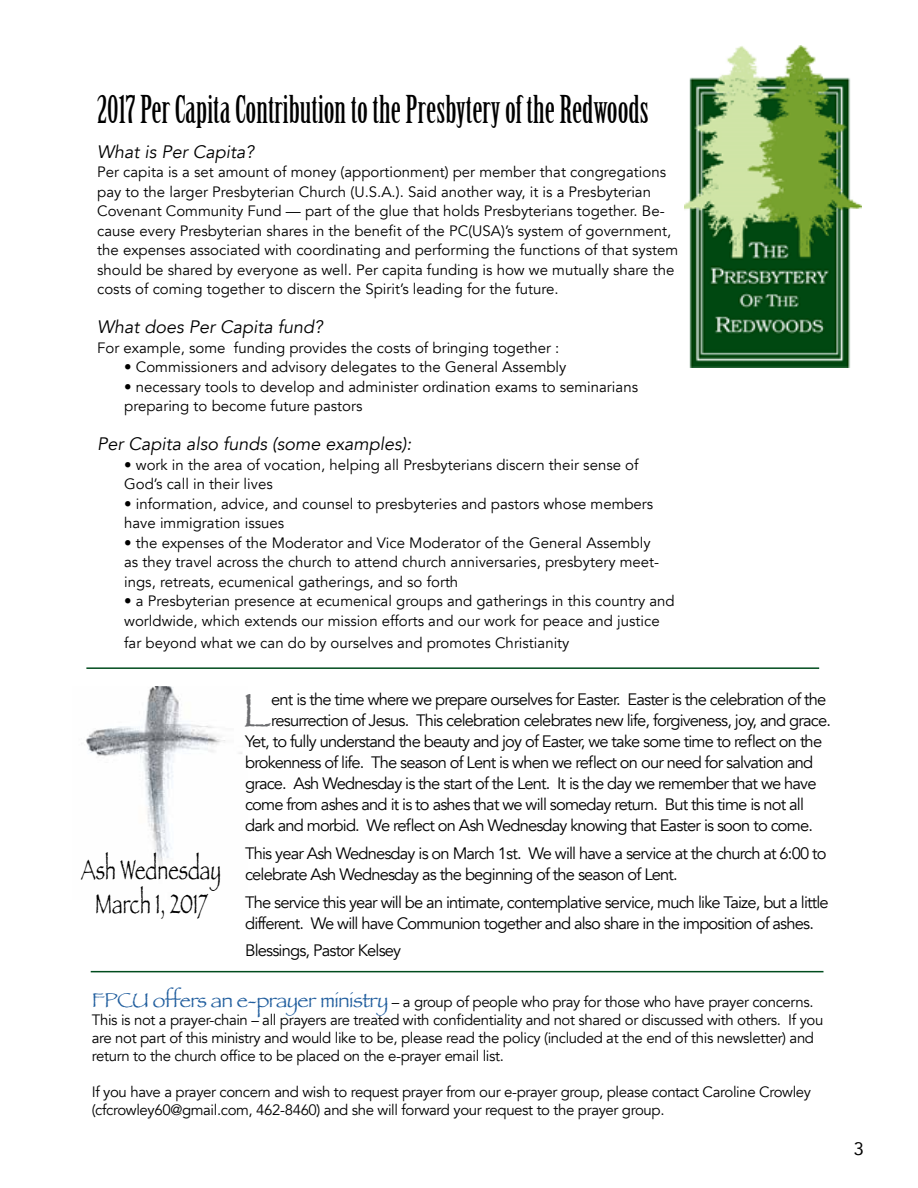
<style>
.page{position:relative;width:918px;height:1188px;background:#fff}
.page>*{position:absolute;margin:0;border:0;box-sizing:border-box;transform-origin:0 0}
.t1{font:48.3px "Papyrus";color:#6b6c6f}
.t2{font:37.5px "Birch Std";color:#000}
.t3{font:condensed 28.5px/34.2px "Papyrus";color:#000;text-align:center}
.t4{font:italic 18px "Avenir";color:#000}
.t5{font:18px "Avenir";color:#000}
.t6{font:16.5px/21px "Avenir";letter-spacing:-.05em;color:#000}
.t7{font:15px/19.5px "Avenir";color:#000}
.t8{font:15px/18px "Avenir";letter-spacing:-.025em;color:#000}
.s1{font-family:"Papyrus";font-size:21px;color:#215e9e}
</style>
<div class="page">
<img style="left:685px;top:45px;width:177px;height:323px">
<hr style="left:86px;top:667px;width:733px;height:2px;background:#004c1d">
<img style="left:86px;top:687px;width:156px;height:181px">
<hr style="left:91px;top:971px;width:732px;height:1px;background:#004c1d">
<h2 class="t2" style="left:97px;top:88px;width:553px">2017 Per Capita Contribution to the Presbytery of the Redwoods</h2>
<p class="t4" style="left:97px;top:141px;width:158px">What is Per Capita?</p>
<p class="t7" style="left:97px;top:162px;width:583px">Per capita is a set amount of money (apportionment) per member that congregations pay to the larger Presbyterian Church (U.S.A.). Said another way, it is a Presbyterian Covenant Community Fund — part of the glue that holds Presbyterians together. Be&shy;cause every Presbyterian shares in the benefit of the PC(USA)’s system of government, the expenses associated with coordinating and performing the functions of that system should be shared by everyone as well. Per capita funding is how we mutually share the costs of coming together to discern the Spirit’s leading for the future.</p>
<p class="t4" style="left:97px;top:316px;width:227px">What does Per Capita fund?</p>
<p class="t7" style="left:97px;top:338px;width:464px">For example, some funding provides the costs of bringing together :</p>
<p class="t7" style="left:124px;top:357px;width:444px">• Commissioners and advisory delegates to the General Assembly</p>
<p class="t7" style="left:124px;top:377px;width:515px">• necessary tools to develop and administer ordination exams to seminarians preparing to become future pastors</p>
<p class="t4" style="left:97px;top:433px;width:316px">Per Capita also funds (some examples):</p>
<p class="t7" style="left:124px;top:455px;width:516px">• work in the area of vocation, helping all Presbyterians discern their sense of<br>God’s call in their lives</p>
<p class="t7" style="left:124px;top:494px;width:531px">• information, advice, and counsel to presbyteries and pastors whose members have immigration issues</p>
<p class="t7" style="left:124px;top:533px;width:536px">• the expenses of the Moderator and Vice Moderator of the General Assembly as they travel across the church to attend church anniversaries, presbytery meet&shy;ings, retreats, ecumenical gatherings, and so forth</p>
<p class="t7" style="left:124px;top:591px;width:552px">• a Presbyterian presence at ecumenical groups and gatherings in this country and worldwide, which extends our mission efforts and our work for peace and justice</p>
<p class="t7" style="left:124px;top:633px;width:447px">far beyond what we can do by ourselves and promotes Christianity</p>
<h1 class="t1" style="left:242px;top:681px;width:31px">L</h1>
<p class="t6" style="left:271px;top:689px;width:557px">ent is the time where we prepare ourselves for Easter. Easter is the celebration of the</p>
<p class="t6" style="left:271px;top:710px;width:561px">resurrection of Jesus. This celebration celebrates new life, forgiveness, joy, and grace.</p>
<p class="t6" style="left:245px;top:731px;width:579px">Yet, to fully understand the beauty and joy of Easter, we take some time to reflect on the</p>
<p class="t6" style="left:245px;top:752px;width:570px">brokenness of life. The season of Lent is when we reflect on our need for salvation and</p>
<p class="t6" style="left:245px;top:773px;width:573px">grace. Ash Wednesday is the start of the Lent. It is the day we remember that we have</p>
<p class="t6" style="left:245px;top:794px;width:560px">come from ashes and it is to ashes that we will someday return. But this time is not all</p>
<p class="t6" style="left:245px;top:815px;width:569px">dark and morbid. We reflect on Ash Wednesday knowing that Easter is soon to come.</p>
<p class="t6" style="left:245px;top:843px;width:583px">This year Ash Wednesday is on March 1st. We will have a service at the church at 6:00 to celebrate Ash Wednesday as the beginning of the season of Lent.</p>
<p class="t6" style="left:245px;top:892px;width:585px">The service this year will be an intimate, contemplative service, much like Taize, but a little different. We will have Communion together and also share in the imposition of ashes.</p>
<p class="t6" style="left:245px;top:940px;width:158px">Blessings, Pastor Kelsey</p>
<p class="t8" style="left:92px;top:993px;width:733px"><span class="s1">FPCU offers an e-prayer ministry</span> – a group of people who pray for those who have prayer concerns.<br>This is not a prayer-chain – all prayers are treated with confidentiality and not shared or discussed with others. If you are not part of this ministry and would like to be, please read the policy (included at the end of this newsletter) and return to the church office to be placed on the e-prayer email list.</p>
<p class="t8" style="left:92px;top:1083px;width:721px">If you have a prayer concern and wish to request prayer from our e-prayer group, please contact Caroline Crowley (cfcrowley60@gmail.com, 462-8460) and she will forward your request to the prayer group.</p>
<h3 class="t3" style="left:81px;top:852px;width:141px">Ash Wednesday<br>March 1, 2017</h3>
<p class="t5" style="left:854px;top:1134px;width:12px">3</p>
</div>
